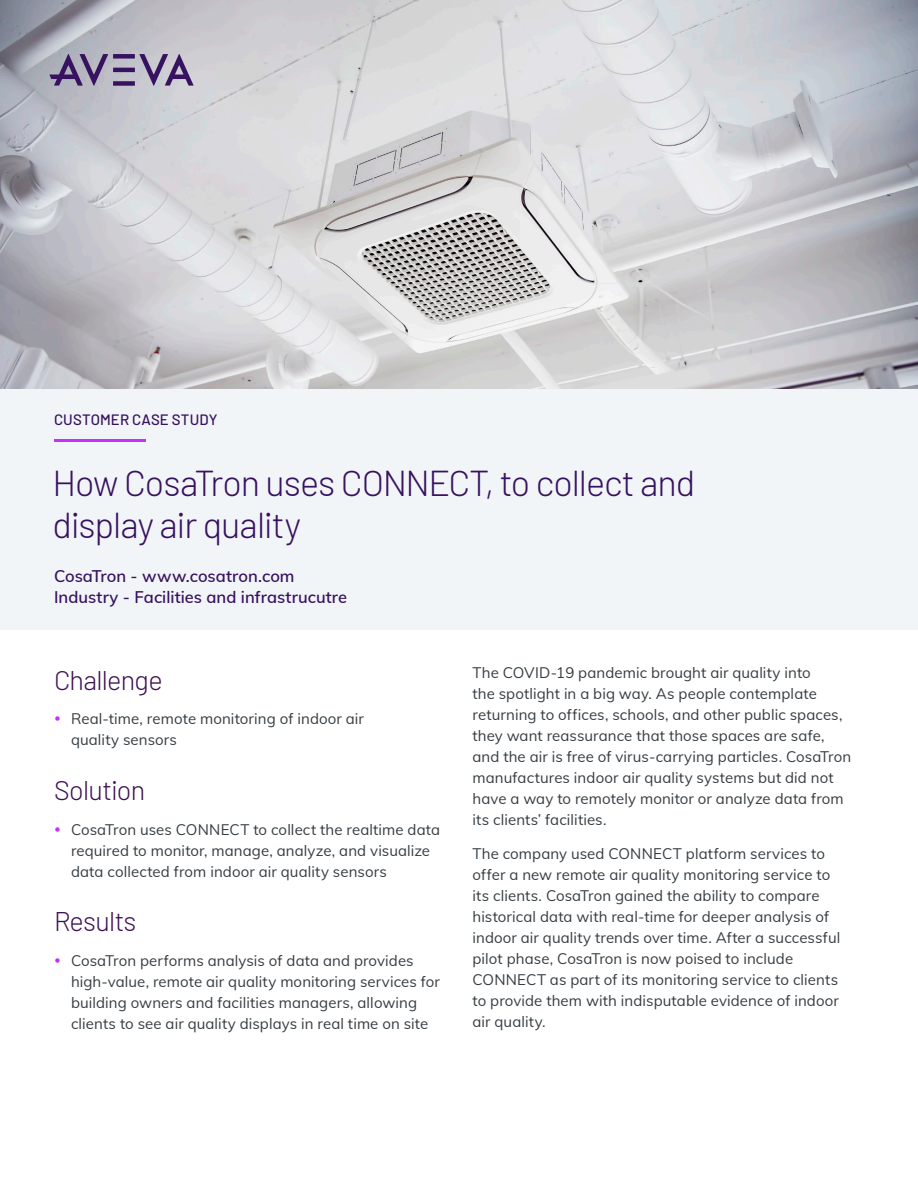
<style>
.page{position:relative;width:918px;height:1188px;background:#fff}
.page>*{position:absolute;margin:0;border:0;box-sizing:border-box;transform-origin:0 0}
.H2_Doc_Title{font:300 36px/42px "Barlow";letter-spacing:-.03em;color:#371260}
.H3_Internal_Pages_without_gradient_bar{font:300 27px "Barlow";letter-spacing:-.025em;color:#3d1152}
.Cover_-_Company_Name_and_Industry{font:600 16.5px/21px "Muli";letter-spacing:.005em;color:#371260}
.Body_Copy{font:15px/21px "Muli";letter-spacing:.005em;color:#363d42}
.Doc_Content_Type{font:500 15px "Barlow";letter-spacing:.01em;color:#371260}
</style>
<div class="page">
<img style="left:0;top:0;width:918px;height:389px">
<div style="left:0;top:389px;width:918px;height:241px;background:#f2f5f7"></div>
<hr style="left:54px;top:440px;width:91px;height:2px;background:#c530ff">
<div style="left:113px;top:81px;width:22px;height:5px;background:#371260"></div>
<hr style="left:113px;top:68px;width:22px;height:4px;background:#371260">
<div style="left:113px;top:54px;width:22px;height:5px;background:#371260"></div>
<svg style="left:49px;top:54px;width:59px;height:32px;background:#8a7e9e"></svg>
<svg style="left:139px;top:54px;width:55px;height:32px;background:#998dab"></svg>
<p class="Doc_Content_Type" style="left:54px;top:408px;width:165px">CUSTOMER CASE STUDY</p>
<p class="H2_Doc_Title" style="left:52px;top:460px;width:644px">How CosaTron uses CONNECT, to collect and display air quality</p>
<p class="Cover_-_Company_Name_and_Industry" style="left:54px;top:565px;width:295px">CosaTron - www.cosatron.com<br>Industry - Facilities and infrastrucutre</p>
<p class="H3_Internal_Pages_without_gradient_bar" style="left:54px;top:661px;width:110px">Challenge</p>
<p class="Body_Copy" style="left:71px;top:708px;width:295px">Real-time, remote monitoring of indoor air quality sensors</p>
<p class="H3_Internal_Pages_without_gradient_bar" style="left:54px;top:771px;width:93px">Solution</p>
<p class="Body_Copy" style="left:71px;top:818px;width:371px">CosaTron uses CONNECT to collect the realtime data required to monitor, manage, analyze, and visualize data collected from indoor air quality sensors</p>
<p class="H3_Internal_Pages_without_gradient_bar" style="left:54px;top:902px;width:84px">Results</p>
<p class="Body_Copy" style="left:71px;top:949px;width:370px">CosaTron performs analysis of data and provides high-value, remote air quality monitoring services for building owners and facilities managers, allowing clients to see air quality displays in real time on site</p>
<p class="Body_Copy" style="left:472px;top:661px;width:380px">The COVID-19 pandemic brought air quality into<br>the spotlight in a big way. As people contemplate returning to offices, schools, and other public spaces, they want reassurance that those spaces are safe, and the air is free of virus-carrying particles. CosaTron manufactures indoor air quality systems but did not have a way to remotely monitor or analyze data from its clients’ facilities.</p>
<p class="Body_Copy" style="left:472px;top:843px;width:369px">The company used CONNECT platform services to offer a new remote air quality monitoring service to its clients. CosaTron gained the ability to compare historical data with real-time for deeper analysis of indoor air quality trends over time. After a successful pilot phase, CosaTron is now poised to include CONNECT as part of its monitoring service to clients to provide them with indisputable evidence of indoor air quality.</p>
</div>
